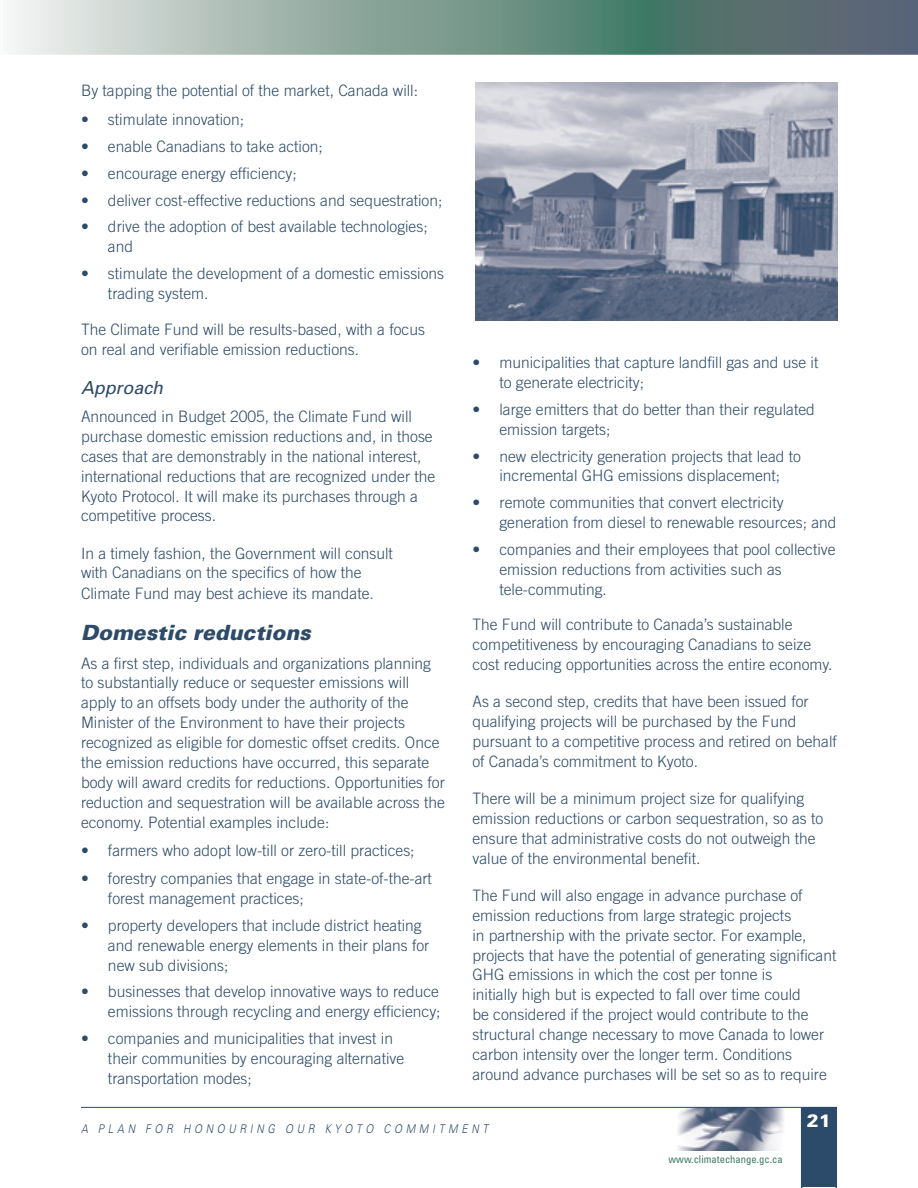
<style>
.page{position:relative;width:918px;height:1188px;background:#fff}
.page>*{position:absolute;margin:0;border:0;box-sizing:border-box;transform-origin:0 0}
.t1{font:italic 900 21px "Univers";color:#2c4a69}
.t2{font:italic 18px "Univers";color:#2c4a69}
.t3{font:900 18px "Univers";color:#fff}
.t4{font:300 15.75px/19.8px "Trade Gothic";color:#2c4a69}
.t5{font:italic 300 12px "Univers";letter-spacing:.36em;color:#2c4a69;scale:.85 1}
.t6{font:condensed 10.65px "Univers";color:#3b7a66}
</style>
<div class="page">
<svg style="left:11px;top:0;width:907px;height:55px;background:#849c96"></svg>
<img style="left:678px;top:1108px;width:106px;height:42px">
<hr style="left:81px;top:1107px;width:756px;height:1px;background:#2c4a69">
<div style="left:801px;top:1108px;width:36px;height:79px;background:#2c4a69"></div>
<hr style="left:0;top:0;width:2px;height:53px;background:#fafbfa">
<img style="left:475px;top:82px;width:363px;height:239px">
<p class="t4" style="left:81px;top:82px;width:339px">By tapping the potential of the market, Canada will:</p>
<p class="t4" style="left:81px;top:111px;width:165px">• stimulate innovation;</p>
<p class="t4" style="left:81px;top:138px;width:243px">• enable Canadians to take action;</p>
<p class="t4" style="left:81px;top:165px;width:217px">• encourage energy efficiency;</p>
<p class="t4" style="left:81px;top:191px;width:363px">• deliver cost-effective reductions and sequestration;</p>
<p class="t4" style="left:108px;top:218px;width:321px;text-indent:-27px">• drive the adoption of best available technologies; and</p>
<p class="t4" style="left:108px;top:265px;width:338px;text-indent:-27px">• stimulate the development of a domestic emissions trading system.</p>
<p class="t4" style="left:81px;top:321px;width:345px;line-height:20.2px">The Climate Fund will be results-based, with a focus on real and verifiable emission reductions.</p>
<p class="t2" style="left:81px;top:381px;width:84px">Approach</p>
<p class="t4" style="left:81px;top:408px;width:356px">Announced in Budget 2005, the Climate Fund will purchase domestic emission reductions and, in those cases that are demonstrably in the national interest, international reductions that are recognized under the Kyoto Protocol. It will make its purchases through a competitive process.</p>
<p class="t4" style="left:81px;top:544px;width:313px">In a timely fashion, the Government will consult with Canadians on the specifics of how the<br>Climate Fund may best achieve its mandate.</p>
<h1 class="t1" style="left:81px;top:625px;width:231px">Domestic reductions</h1>
<p class="t4" style="left:81px;top:654px;width:365px">As a first step, individuals and organizations planning to substantially reduce or sequester emissions will apply to an offsets body under the authority of the Minister of the Environment to have their projects recognized as eligible for domestic offset credits. Once the emission reductions have occurred, this separate body will award credits for reductions. Opportunities for reduction and sequestration will be available across the economy. Potential examples include:</p>
<p class="t4" style="left:81px;top:842px;width:335px">• farmers who adopt low-till or zero-till practices;</p>
<p class="t4" style="left:108px;top:870px;width:325px;text-indent:-27px">• forestry companies that engage in state-of-the-art forest management practices;</p>
<p class="t4" style="left:108px;top:917px;width:323px;text-indent:-27px">• property developers that include district heating and renewable energy elements in their plans for new sub divisions;</p>
<p class="t4" style="left:81px;top:983px;width:361px;text-align:right">• businesses that develop innovative ways to reduce emissions through recycling and energy efficiency;</p>
<p class="t4" style="left:108px;top:1030px;width:298px;text-indent:-27px">• companies and municipalities that invest in their communities by encouraging alternative transportation modes;</p>
<p class="t4" style="left:499px;top:354px;width:320px;text-indent:-27px">• municipalities that capture landfill gas and use it to generate electricity;</p>
<p class="t4" style="left:499px;top:401px;width:317px;text-indent:-27px">• large emitters that do better than their regulated emission targets;</p>
<p class="t4" style="left:472px;top:447px;width:330px;text-align:center">• new electricity generation projects that lead to incremental GHG emissions displacement;</p>
<p class="t4" style="left:499px;top:494px;width:339px;text-indent:-27px">• remote communities that convert electricity generation from diesel to renewable resources; and</p>
<p class="t4" style="left:499px;top:541px;width:338px;text-indent:-27px">• companies and their employees that pool collective emission reductions from activities such as tele-commuting.</p>
<p class="t4" style="left:472px;top:616px;width:362px">The Fund will contribute to Canada’s sustainable competitiveness by encouraging Canadians to seize cost reducing opportunities across the entire economy.</p>
<p class="t4" style="left:472px;top:693px;width:366px">As a second step, credits that have been issued for qualifying projects will be purchased by the Fund pursuant to a competitive process and retired on behalf of Canada’s commitment to Kyoto.</p>
<p class="t4" style="left:472px;top:790px;width:352px">There will be a minimum project size for qualifying emission reductions or carbon sequestration, so as to ensure that administrative costs do not outweigh the value of the environmental benefit.</p>
<p class="t4" style="left:472px;top:887px;width:365px">The Fund will also engage in advance purchase of emission reductions from large strategic projects<br>in partnership with the private sector. For example, projects that have the potential of generating significant GHG emissions in which the cost per tonne is<br>initially high but is expected to fall over time could<br>be considered if the project would contribute to the structural change necessary to move Canada to lower carbon intensity over the longer term. Conditions around advance purchases will be set so as to require</p>
<p class="t5" style="left:81px;top:1124px;width:480px">A PLAN FOR HONOURING OUR KYOTO COMMITMENT</p>
<p class="t6" style="left:669px;top:1156px;width:116px">www.climatechange.gc.ca</p>
<p class="t3" style="left:807px;top:1114px;width:26px">21</p>
</div>
